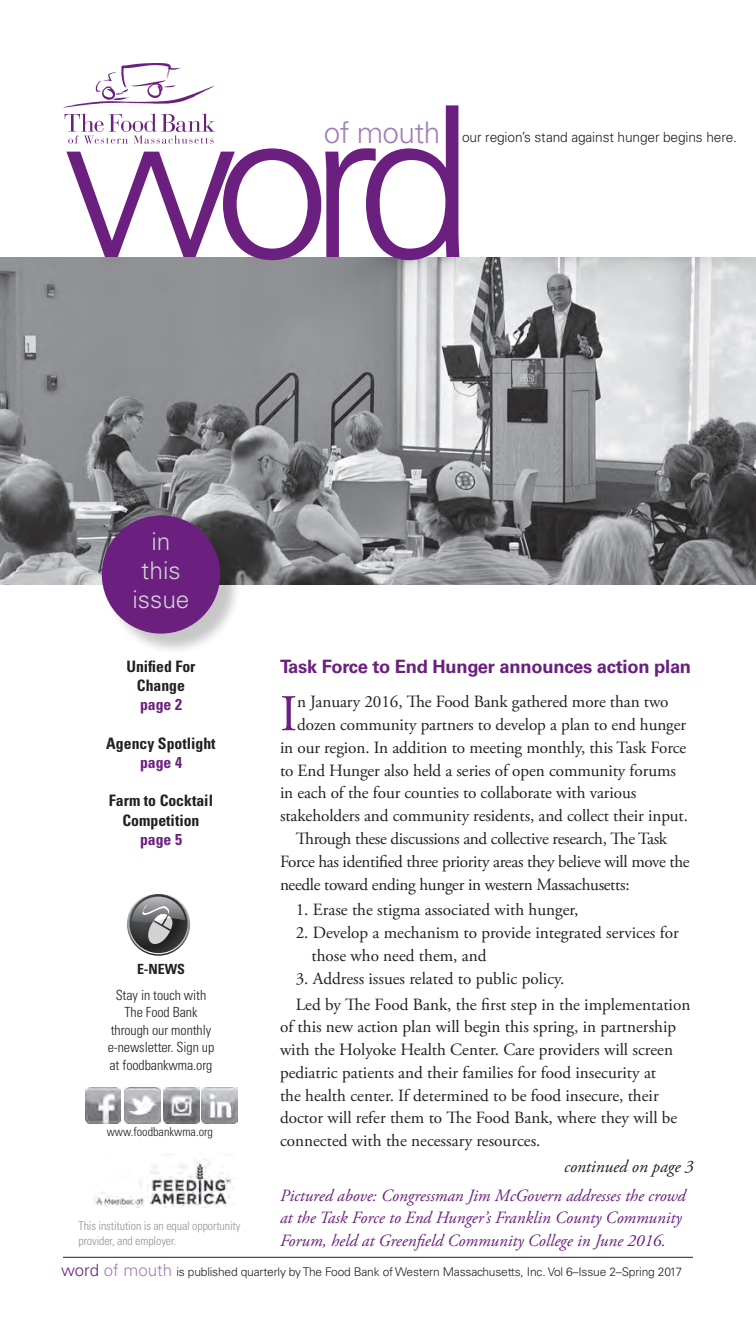
<style>
.page{position:relative;width:756px;height:1323px;background:#fff}
.page>*{position:absolute;margin:0;border:0;box-sizing:border-box;transform-origin:0 0}
.t1{font:300 210px "Univers LT Std";color:#6b1f7e}
.body__w_drop_cap{font:51.45px "Adobe Garamond Pro";color:#6b1f7e}
.t2{font:300 29.75px "Univers LT Std";letter-spacing:-.02em;color:#a280b3}
.t3{font:300 24.5px "Univers LT Std";color:#d1d2d4}
.Headline_-_small{font:700 18.38px "Univers LT Std";letter-spacing:-.015em;color:#6b1f7e}
.t4{font:italic 17.5px "Adobe Garamond Pro";color:#231f20}
.body{font:17.15px/22.8px "Adobe Garamond Pro";color:#231f20}
.body__w_drop_cap-2{font:17.15px "Adobe Garamond Pro";letter-spacing:-.005em;color:#231f20}
.body-2{font:17.15px/22.8px "Adobe Garamond Pro";letter-spacing:-.02em;color:#231f20}
.t5{font:italic 17.15px/22.8px "Adobe Garamond Pro";color:#6b1f7e}
.t6{font:700 condensed 15.75px/19.2px "Univers LT Std";color:#231f20;text-align:center}
.t7{font:700 condensed 15.75px "Univers LT Std";color:#6b1f7e}
.t8{font:300 condensed 14px/17.5px "Univers LT Std";letter-spacing:-.005em;color:#231f20;text-align:center}
.t9{font:300 14px "Univers LT Std";letter-spacing:-.01em;color:#231f20}
.t10{font:700 condensed 14px "Univers LT Std";color:#231f20}
.t11{font:300 condensed 12.25px "Univers LT Std";color:#231f20}
.t12{font:300 12.08px "Univers LT Std";letter-spacing:-.015em;color:#231f20}
.t13{font:300 condensed 12.08px/14.3px "Univers LT Std";letter-spacing:-.01em;color:#939598}
.s1{font-size:16.8px;color:#6b1f7e}
.s2{font-size:16.8px;color:#a280b3}
</style>
<div class="page">
<hr style="left:63px;top:1257px;width:630px;height:1px;background:#231f20">
<img style="left:0;top:257px;width:756px;height:327px">
<div style="left:104px;top:518px;width:138px;height:138px;background:#231f20;opacity:.25"></div>
<div style="left:102px;top:515px;width:118px;height:119px;background:#6b1f7e;border-radius:50%"></div>
<img style="left:93px;top:1159px;width:142px;height:49px">
<svg style="left:127px;top:893px;width:63px;height:63px"></svg>
<svg style="left:128px;top:894px;width:61px;height:60px"></svg>
<svg style="left:130px;top:895px;width:57px;height:58px"></svg>
<svg style="left:132px;top:897px;width:53px;height:49px;background:#7f7f81"></svg>
<img style="left:85px;top:1088px;width:36px;height:35px">
<img style="left:124px;top:1088px;width:36px;height:36px">
<img style="left:163px;top:1088px;width:36px;height:36px">
<img style="left:202px;top:1088px;width:36px;height:36px">
<svg style="left:63px;top:63px;width:152px;height:81px"></svg>
<p class="t1" style="left:63px;top:56px;width:412px">word</p>
<p class="t2" style="left:324px;top:114px;width:118px">of mouth</p>
<p class="t9" style="left:462px;top:129px;width:276px">our region’s stand against hunger begins here.</p>
<p class="t3" style="left:151px;top:526px;width:21px">in</p>
<p class="t3" style="left:141px;top:556px;width:41px">this</p>
<p class="t3" style="left:132px;top:585px;width:59px">issue</p>
<p class="t6" style="left:126px;top:656px;width:71px">Unified For<br>Change</p>
<p class="t7" style="left:140px;top:695px;width:43px">page 2</p>
<p class="t6" style="left:106px;top:733px;width:111px">Agency Spotlight</p>
<p class="t7" style="left:140px;top:753px;width:43px">page 4</p>
<p class="t6" style="left:109px;top:791px;width:106px">Farm to Cocktail<br>Competition</p>
<p class="t7" style="left:140px;top:830px;width:43px">page 5</p>
<p class="t10" style="left:137px;top:961px;width:49px">E-NEWS</p>
<p class="t8" style="left:116px;top:986px;width:92px">Stay in touch with</p>
<p class="t8" style="left:108px;top:1003px;width:108px">The Food Bank through our monthly e-newsletter. Sign up</p>
<p class="t8" style="left:110px;top:1056px;width:104px">at foodbankwma.org</p>
<p class="t11" style="left:107px;top:1125px;width:108px">www.foodbankwma.org</p>
<p class="t13" style="left:79px;top:1219px;width:163px">This institution is an equal opportunity provider, and employer.</p>
<p class="Headline_-_small" style="left:280px;top:656px;width:413px">Task Force to End Hunger announces action plan</p>
<p class="body__w_drop_cap" style="left:280px;top:683px;width:19px">I</p>
<p class="body__w_drop_cap-2" style="left:297px;top:692px;width:373px">n January 2016, The Food Bank gathered more than two</p>
<p class="body__w_drop_cap-2" style="left:297px;top:714px;width:391px">dozen community partners to develop a plan to end hunger</p>
<p class="body__w_drop_cap-2" style="left:280px;top:737px;width:408px">in our region. In addition to meeting monthly, this Task Force</p>
<p class="body__w_drop_cap-2" style="left:280px;top:760px;width:398px">to End Hunger also held a series of open community forums</p>
<p class="body__w_drop_cap-2" style="left:280px;top:783px;width:358px">in each of the four counties to collaborate with various</p>
<p class="body__w_drop_cap-2" style="left:280px;top:806px;width:410px">stakeholders and community residents, and collect their input.</p>
<p class="body-2" style="left:280px;top:828px;width:411px;text-indent:16px">Through these discussions and collective research, The Task<br>Force has identified three priority areas they believe will move the needle toward ending hunger in western Massachusetts:</p>
<p class="body" style="left:296px;top:899px;width:284px">1. Erase the stigma associated with hunger,</p>
<p class="body" style="left:311px;top:922px;width:369px;text-indent:-16px">2. Develop a mechanism to provide integrated services for those who need them, and</p>
<p class="body" style="left:296px;top:967px;width:270px">3. Address issues related to public policy.</p>
<p class="body" style="left:280px;top:993px;width:412px;text-indent:16px">Led by The Food Bank, the first step in the implementation of this new action plan will begin this spring, in partnership with the Holyoke Health Center. Care providers will screen pediatric patients and their families for food insecurity at<br>the health center. If determined to be food insecure, their doctor will refer them to The Food Bank, where they will be connected with the necessary resources.</p>
<p class="t4" style="left:564px;top:1156px;width:131px">continued on page 3</p>
<p class="t5" style="left:280px;top:1184px;width:407px">Pictured above: Congressman Jim McGovern addresses the crowd at the Task Force to End Hunger’s Franklin County Community<br>Forum, held at Greenfield Community College in June 2016.</p>
<p class="t12" style="left:61px;top:1264px;width:623px"><span class="s1">word</span> <span class="s2">of mouth</span> is published quarterly by The Food Bank of Western Massachusetts, Inc. Vol 6–Issue 2–Spring 2017</p>
</div>
